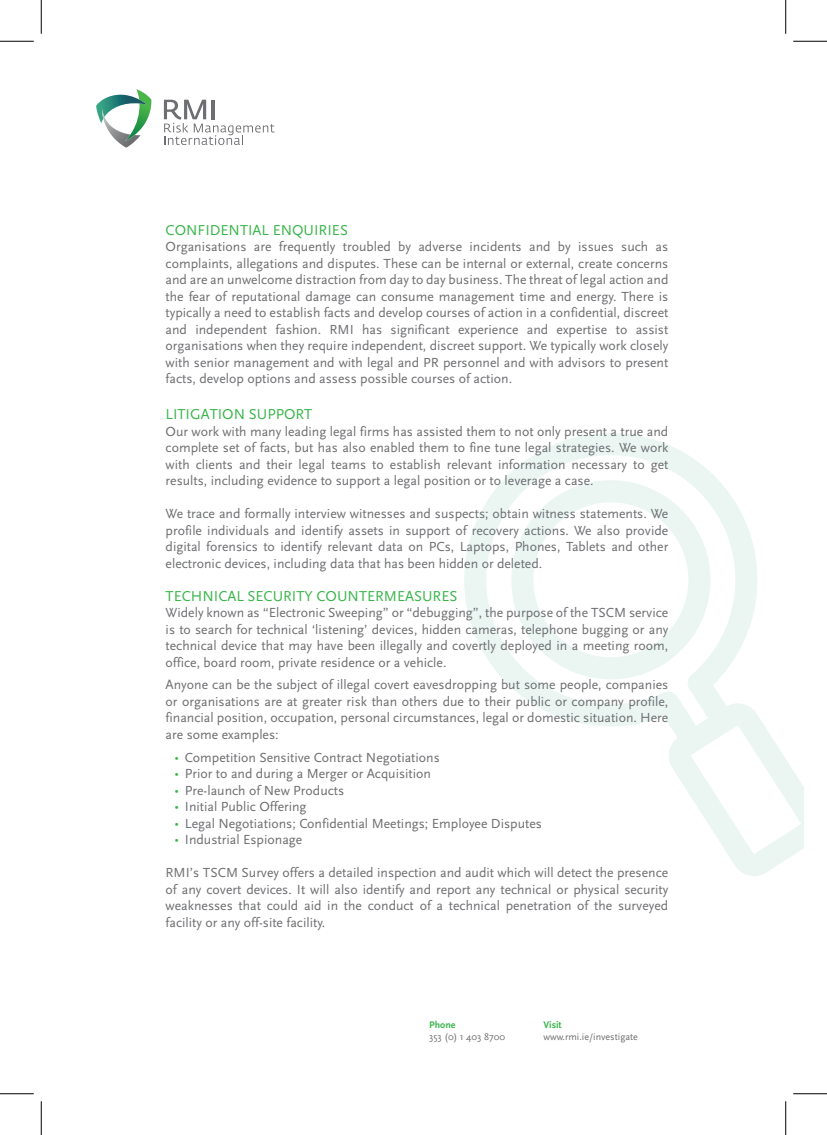
<style>
.page{position:relative;width:827px;height:1135px;background:#fff}
.page>*{position:absolute;margin:0;border:0;box-sizing:border-box;transform-origin:0 0}
.t1{font:15px "Scala Sans Caps";color:#3ab54a}
.t2{font:13.75px/16.5px "Scala Sans";color:#6d6e71;text-align:justify}
.t3{font:10px "Scala Sans";color:#6d6e71}
.t4{font:700 10px "Scala Sans";color:#3ab54a}
.s1{font-family:"Myriad Pro";color:#3ab54a}
</style>
<div class="page">
<svg style="left:464px;top:433px;width:339px;height:443px"></svg>
<svg style="left:96px;top:89px;width:55px;height:59px"></svg>
<svg style="left:164px;top:100px;width:111px;height:45px"></svg>
<hr style="left:0;top:41px;width:34px;height:1px;background:#000">
<hr style="left:793px;top:41px;width:34px;height:1px;background:#000">
<hr style="left:0;top:1093px;width:34px;height:1px;background:#000">
<hr style="left:793px;top:1093px;width:34px;height:1px;background:#000">
<hr style="left:41px;top:0;width:1px;height:34px;background:#000">
<hr style="left:41px;top:1101px;width:1px;height:34px;background:#000">
<hr style="left:785px;top:0;width:1px;height:34px;background:#000">
<hr style="left:785px;top:1101px;width:1px;height:34px;background:#000">
<p class="t1" style="left:166px;top:222px;width:184px">CONFIDENTIAL ENQUIRIES</p>
<p class="t2" style="left:166px;top:239px;width:504px">Organisations are frequently troubled by adverse incidents and by issues such as complaints, allegations and disputes. These can be internal or external, create concerns and are an unwelcome distraction from day to day business. The threat of legal action and the fear of reputational damage can consume management time and energy. There is typically a need to establish facts and develop courses of action in a confidential, discreet and independent fashion. RMI has significant experience and expertise to assist organisations when they require independent, discreet support. We typically work closely with senior management and with legal and PR personnel and with advisors to present facts, develop options and assess possible courses of action.</p>
<p class="t1" style="left:166px;top:406px;width:148px">LITIGATION SUPPORT</p>
<p class="t2" style="left:166px;top:423px;width:504px">Our work with many leading legal firms has assisted them to not only present a true and complete set of facts, but has also enabled them to fine tune legal strategies. We work with clients and their legal teams to establish relevant information necessary to get results, including evidence to support a legal position or to leverage a case.</p>
<p class="t2" style="left:166px;top:506px;width:504px">We trace and formally interview witnesses and suspects; obtain witness statements. We profile individuals and identify assets in support of recovery actions. We also provide digital forensics to identify relevant data on PCs, Laptops, Phones, Tablets and other electronic devices, including data that has been hidden or deleted.</p>
<p class="t1" style="left:166px;top:588px;width:293px">TECHNICAL SECURITY COUNTERMEASURES</p>
<p class="t2" style="left:166px;top:605px;width:504px">Widely known as “Electronic Sweeping” or “debugging”, the purpose of the TSCM service is to search for technical ‘listening’ devices, hidden cameras, telephone bugging or any technical device that may have been illegally and covertly deployed in a meeting room, office, board room, private residence or a vehicle.</p>
<p class="t2" style="left:166px;top:677px;width:504px">Anyone can be the subject of illegal covert eavesdropping but some people, companies or organisations are at greater risk than others due to their public or company profile, financial position, occupation, personal circumstances, legal or domestic situation. Here are some examples:</p>
<p class="t2" style="left:175px;top:749px;width:266px"><span class="s1">•</span> Competition Sensitive Contract Negotiations</p>
<p class="t2" style="left:175px;top:766px;width:258px"><span class="s1">•</span> Prior to and during a Merger or Acquisition</p>
<p class="t2" style="left:175px;top:782px;width:171px"><span class="s1">•</span> Pre-launch of New Products</p>
<p class="t2" style="left:175px;top:799px;width:133px"><span class="s1">•</span> Initial Public Offering</p>
<p class="t2" style="left:175px;top:815px;width:368px"><span class="s1">•</span> Legal Negotiations; Confidential Meetings; Employee Disputes</p>
<p class="t2" style="left:175px;top:832px;width:129px"><span class="s1">•</span> Industrial Espionage</p>
<p class="t2" style="left:166px;top:865px;width:504px">RMI’s TSCM Survey offers a detailed inspection and audit which will detect the presence of any covert devices. It will also identify and report any technical or physical security weaknesses that could aid in the conduct of a technical penetration of the surveyed facility or any off-site facility.</p>
<p class="t4" style="left:429px;top:1019px;width:28px">Phone</p>
<p class="t3" style="left:429px;top:1031px;width:77px">353 (0) 1 403 8700</p>
<p class="t4" style="left:543px;top:1019px;width:20px">Visit</p>
<p class="t3" style="left:543px;top:1031px;width:96px">www.rmi.ie/investigate</p>
</div>
